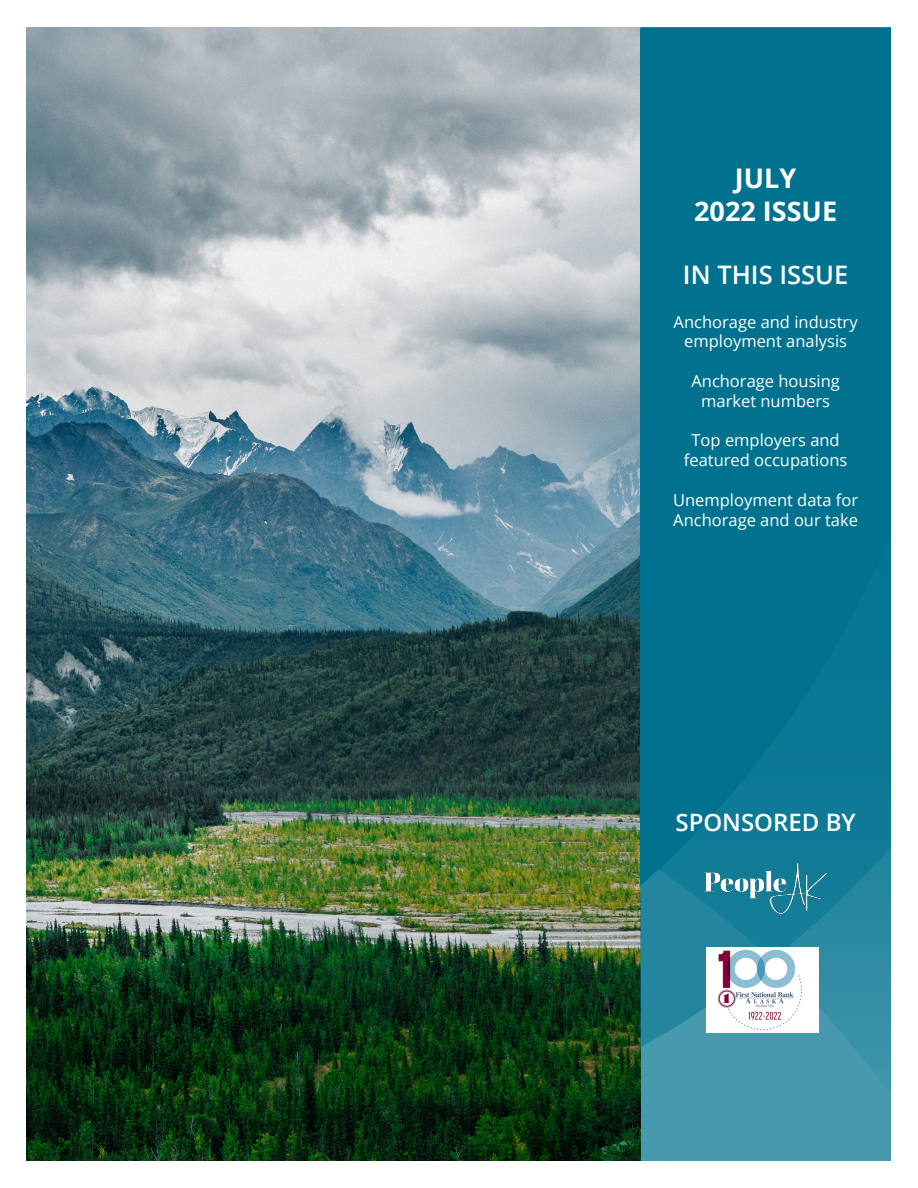
<style>
.page{position:relative;width:918px;height:1188px;background:#fff}
.page>*{position:absolute;margin:0;border:0;box-sizing:border-box;transform-origin:0 0}
.t1{font:700 27px "Open Sans";color:#fff}
.t2{font:600 25.5px "Open Sans";color:#fff}
.t3{font:600 24px "Open Sans";color:#fff}
.t4{font:16.5px/19.8px "Open Sans";color:#fff;text-align:center}
</style>
<div class="page">
<img style="left:26px;top:27px;width:614px;height:1134px">
<div style="left:640px;top:1121px;width:251px;height:40px;background:#479aae"></div>
<svg style="left:640px;top:29px;width:251px;height:1092px;background:#0b7893"></svg>
<img style="left:707px;top:947px;width:111px;height:85px">
<img style="left:705px;top:863px;width:121px;height:51px">
<p class="t1" style="left:735px;top:160px;width:63px">JULY</p>
<p class="t1" style="left:694px;top:192px;width:144px">2022 ISSUE</p>
<p class="t2" style="left:683px;top:257px;width:167px">IN THIS ISSUE</p>
<p class="t4" style="left:674px;top:311px;width:186px">Anchorage and industry employment analysis</p>
<p class="t4" style="left:691px;top:371px;width:150px">Anchorage housing</p>
<p class="t4" style="left:701px;top:391px;width:130px">market numbers</p>
<p class="t4" style="left:692px;top:430px;width:150px">Top employers and</p>
<p class="t4" style="left:684px;top:450px;width:165px">featured occupations</p>
<p class="t4" style="left:673px;top:490px;width:187px;text-align:left">Unemployment data for<br>Anchorage and our take</p>
<p class="t3" style="left:675px;top:806px;width:182px">SPONSORED BY</p>
</div>
